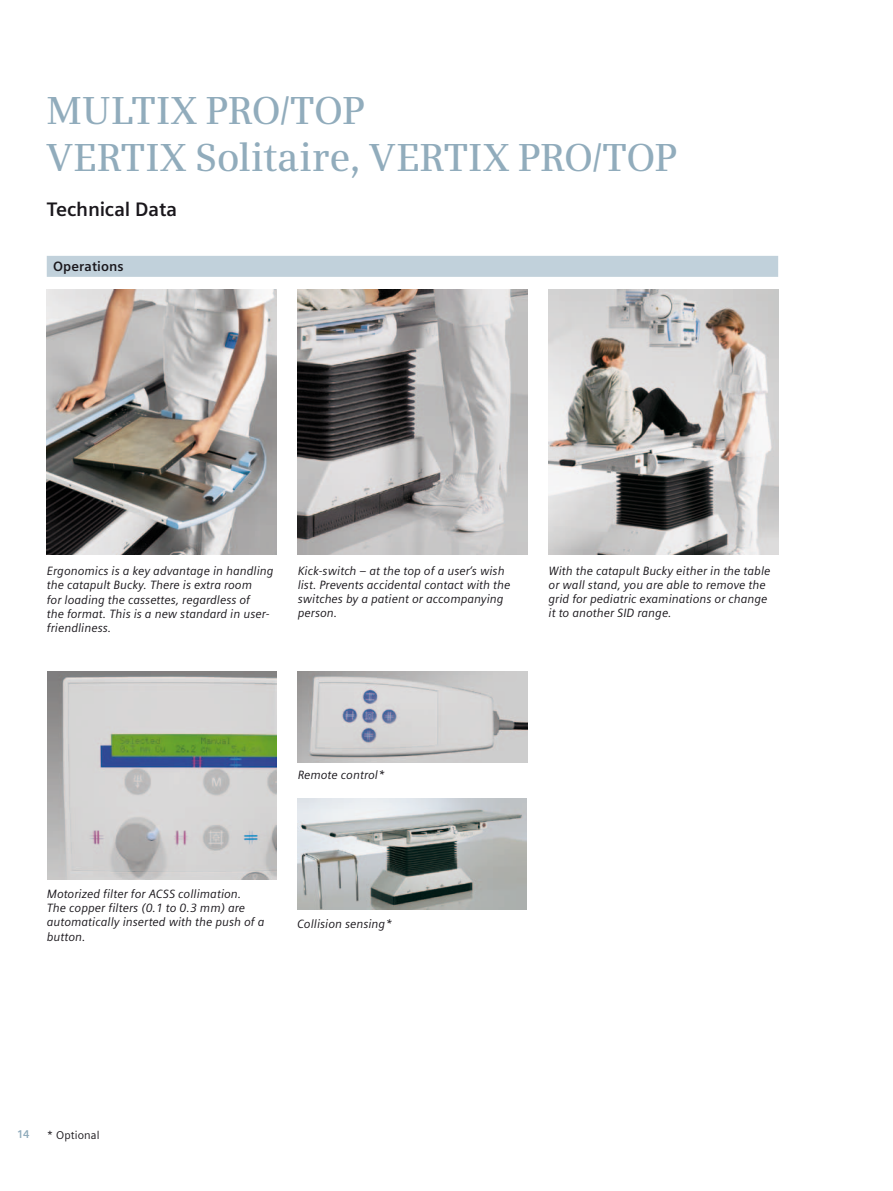
<style>
.page{position:relative;width:893px;height:1191px;background:#fff}
.page>*{position:absolute;margin:0;border:0;box-sizing:border-box;transform-origin:0 0}
.t1{font:500 39px/46.8px "Siemens Serif";color:#91acbc}
.t2{font:700 19.5px "Siemens Sans";letter-spacing:-.01em;color:#1a171c}
.t3{font:700 13.5px "Siemens Sans";letter-spacing:.005em;color:#1a171c}
.t4{font:italic 12px/14.2px "Siemens Sans";color:#1a171c}
.t5{font:11.25px "Siemens Sans";letter-spacing:.01em;color:#1a171c}
.t6{font:700 11.25px "Siemens Sans";color:#91acbc}
</style>
<div class="page">
<img style="left:297px;top:799px;width:230px;height:110px">
<img style="left:298px;top:671px;width:229px;height:91px">
<img style="left:47px;top:671px;width:229px;height:209px">
<img style="left:47px;top:289px;width:229px;height:266px">
<img style="left:298px;top:289px;width:229px;height:265px">
<img style="left:549px;top:289px;width:229px;height:265px">
<div style="left:47px;top:256px;width:731px;height:21px;background:#c1d1db"></div>
<h1 class="t1" style="left:47px;top:87px;width:633px">MULTIX PRO/TOP<br>VERTIX Solitaire, VERTIX PRO/TOP</h1>
<h2 class="t2" style="left:47px;top:198px;width:132px">Technical Data</h2>
<p class="t3" style="left:53px;top:259px;width:72px">Operations</p>
<p class="t4" style="left:47px;top:564px;width:228px">Ergonomics is a key advantage in handling the catapult Bucky. There is extra room<br>for loading the cassettes, regardless of<br>the format. This is a new standard in user&shy;friendliness.</p>
<p class="t4" style="left:298px;top:563px;width:214px">Kick-switch – at the top of a user‘s wish list. Prevents accidental contact with the switches by a patient or accompanying person.</p>
<p class="t4" style="left:549px;top:563px;width:223px">With the catapult Bucky either in the table or wall stand, you are able to remove the grid for pediatric examinations or change it to another SID range.</p>
<p class="t4" style="left:298px;top:768px;width:89px">Remote control*</p>
<p class="t4" style="left:47px;top:886px;width:219px">Motorized filter for ACSS collimation.<br>The copper filters (0.1 to 0.3 mm) are automatically inserted with the push of a button.</p>
<p class="t4" style="left:297px;top:916px;width:97px">Collision sensing*</p>
<p class="t6" style="left:17px;top:1128px;width:14px">14</p>
<p class="t5" style="left:47px;top:1129px;width:54px">* Optional</p>
</div>
